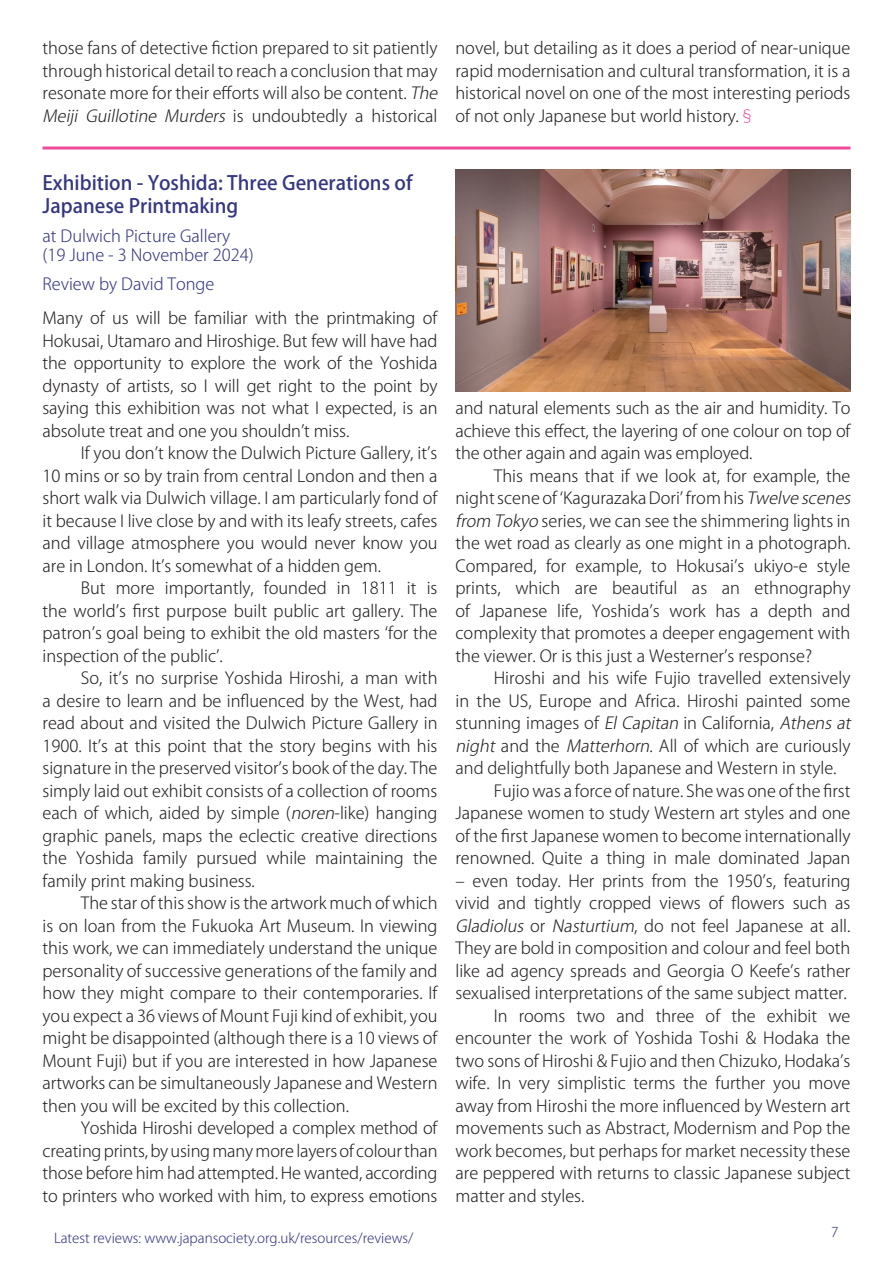
<style>
.page{position:relative;width:893px;height:1263px;background:#fff}
.page>*{position:absolute;margin:0;border:0;box-sizing:border-box;transform-origin:0 0}
.Publication_title{font:500 19.5px/23.4px "Koz Go Pro";color:#353783}
.Body_Text_indent{font:300 16.5px/22.5px "Koz Go Pro";color:#231f20;text-align:justify}
.Body_Text_First_Para{font:300 16.5px/22.5px "Koz Go Pro";letter-spacing:-.005em;color:#231f20;text-align:justify}
.Publication_title-2{font:300 16.5px/19.8px "Koz Go Pro";color:#353783}
.t1{font:300 13.5px "Koz Go Pro";color:#353783}
.s1{font-style:italic}
.s2{color:#ed4c9c}
</style>
<div class="page">
<hr style="left:43px;top:146px;width:807px;height:3px;background:#ed4c9c">
<img style="left:455px;top:170px;width:395px;height:222px">
<p class="Body_Text_indent" style="left:43px;top:37px;width:400px;text-align:left">those fans of detective fiction prepared to sit patiently through historical detail to reach a conclusion that may resonate more for their efforts will also be content. <span class="s1">The Meiji Guillotine Murders</span> is undoubtedly a historical</p>
<p class="Body_Text_indent" style="left:455px;top:37px;width:396px">novel, but detailing as it does a period of near-unique rapid modernisation and cultural transformation, it is a historical novel on one of the most interesting periods of not only Japanese but world history.<span class="s2">§</span></p>
<p class="Publication_title" style="left:43px;top:172px;width:371px">Exhibition - Yoshida: Three Generations of<br>Japanese Printmaking</p>
<p class="Publication_title-2" style="left:43px;top:226px;width:213px">at Dulwich Picture Gallery (19 June - 3 November 2024)</p>
<p class="Publication_title-2" style="left:43px;top:274px;width:173px">Review by David Tonge</p>
<p class="Body_Text_First_Para" style="left:43px;top:307px;width:396px">Many of us will be familiar with the printmaking of Hokusai, Utamaro and Hiroshige. But few will have had the opportunity to explore the work of the Yoshida dynasty of artists, so I will get right to the point by saying this exhibition was not what I expected, is an absolute treat and one you shouldn’t miss.</p>
<p class="Body_Text_indent" style="left:43px;top:442px;width:396px;text-indent:38px">If you don’t know the Dulwich Picture Gallery, it’s 10 mins or so by train from central London and then a short walk via Dulwich village. I am particularly fond of it because I live close by and with its leafy streets, cafes and village atmosphere you would never know you are in London. It’s somewhat of a hidden gem.</p>
<p class="Body_Text_indent" style="left:43px;top:577px;width:396px;text-indent:38px">But more importantly, founded in 1811 it is the world’s first purpose built public art gallery. The patron’s goal being to exhibit the old masters ‘for the inspection of the public’.</p>
<p class="Body_Text_indent" style="left:43px;top:667px;width:396px;text-indent:38px">So, it’s no surprise Yoshida Hiroshi, a man with a desire to learn and be influenced by the West, had read about and visited the Dulwich Picture Gallery in 1900. It’s at this point that the story begins with his signature in the preserved visitor’s book of the day. The simply laid out exhibit consists of a collection of rooms each of which, aided by simple (<span class="s1">noren</span>-like) hanging graphic panels, maps the eclectic creative directions the Yoshida family pursued while maintaining the family print making business.</p>
<p class="Body_Text_indent" style="left:43px;top:892px;width:396px;text-indent:38px">The star of this show is the artwork much of which is on loan from the Fukuoka Art Museum. In viewing this work, we can immediately understand the unique personality of successive generations of the family and how they might compare to their contemporaries. If you expect a 36 views of Mount Fuji kind of exhibit, you might be disappointed (although there is a 10 views of Mount Fuji) but if you are interested in how Japanese artworks can be simultaneously Japanese and Western then you will be excited by this collection.</p>
<p class="Body_Text_indent" style="left:43px;top:1117px;width:396px;text-indent:38px">Yoshida Hiroshi developed a complex method of creating prints, by using many more layers of colour than those before him had attempted. He wanted, according to printers who worked with him, to express emotions</p>
<p class="t1" style="left:54px;top:1229px;width:361px">Latest reviews: www.japansociety.org.uk/resources/reviews/</p>
<p class="Body_Text_indent" style="left:455px;top:397px;width:396px">and natural elements such as the air and humidity. To achieve this effect, the layering of one colour on top of the other again and again was employed.</p>
<p class="Body_Text_indent" style="left:455px;top:464px;width:400px;text-align:left;text-indent:38px">This means that if we look at, for example, the night scene of ‘Kagurazaka Dori’ from his <span class="s1">Twelve scenes from Tokyo</span> series, we can see the shimmering lights in the wet road as clearly as one might in a photograph.<br>Compared, for example, to Hokusai’s ukiyo-e style prints, which are beautiful as an ethnography of Japanese life, Yoshida’s work has a depth and complexity that promotes a deeper engagement with the viewer. Or is this just a Westerner’s response?</p>
<p class="Body_Text_indent" style="left:455px;top:667px;width:400px;text-align:left;text-indent:38px">Hiroshi and his wife Fujio travelled extensively in the US, Europe and Africa. Hiroshi painted some stunning images of <span class="s1">El Capitan</span> in California, <span class="s1">Athens at night</span> and the <span class="s1">Matterhorn</span>. All of which are curiously and delightfully both Japanese and Western in style.</p>
<p class="Body_Text_indent" style="left:455px;top:779px;width:396px;text-indent:38px">Fujio was a force of nature. She was one of the first Japanese women to study Western art styles and one of the first Japanese women to become internationally renowned. Quite a thing in male dominated Japan</p>
<p class="Body_Text_indent" style="left:455px;top:869px;width:396px">– even today. Her prints from the 1950’s, featuring vivid and tightly cropped views of flowers such as <span class="s1">Gladiolus</span> or <span class="s1">Nasturtium</span>, do not feel Japanese at all.<br>They are bold in composition and colour and feel both like ad agency spreads and Georgia O Keefe’s rather sexualised interpretations of the same subject matter.</p>
<p class="Body_Text_indent" style="left:455px;top:1004px;width:396px;text-indent:38px">In rooms two and three of the exhibit we encounter the work of Yoshida Toshi &amp; Hodaka the two sons of Hiroshi &amp; Fujio and then Chizuko, Hodaka’s wife. In very simplistic terms the further you move away from Hiroshi the more influenced by Western art movements such as Abstract, Modernism and Pop the work becomes, but perhaps for market necessity these are peppered with returns to classic Japanese subject matter and styles.</p>
<p class="t1" style="left:831px;top:1223px;width:9px">7</p>
</div>
